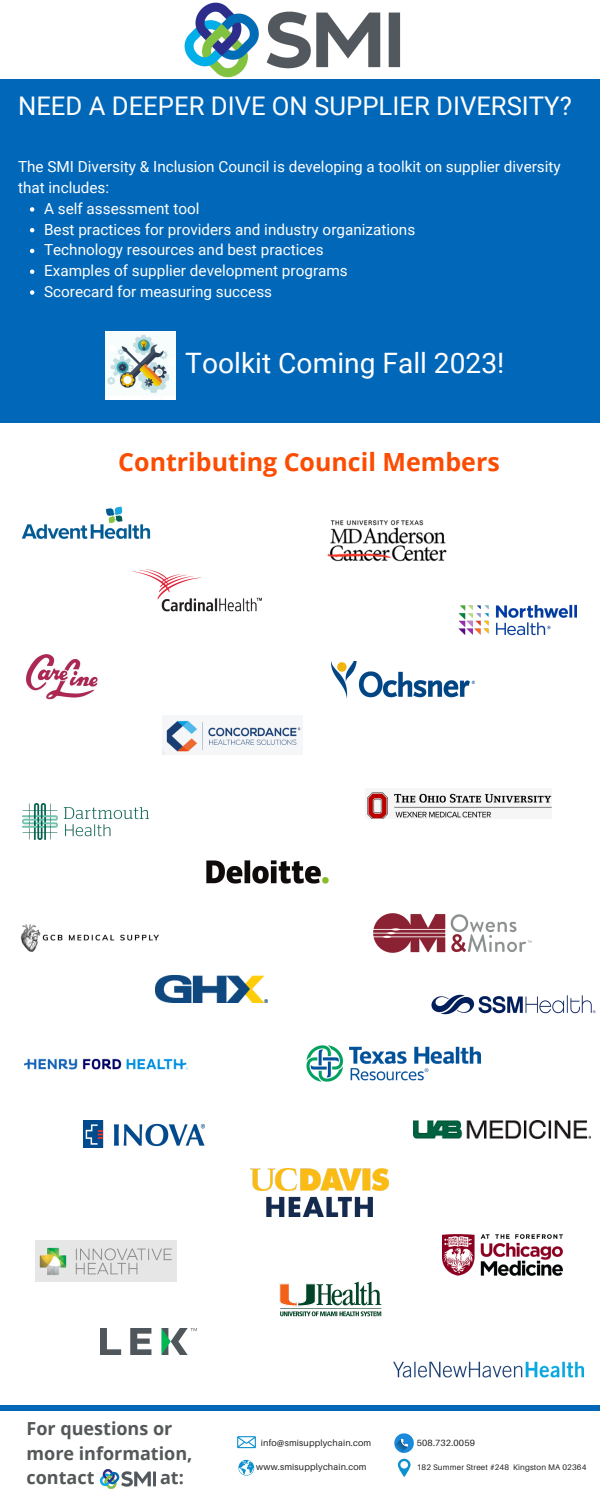
<style>
.page{position:relative;width:600px;height:1500px;background:#0067b9}
.page>*{position:absolute;margin:0;border:0;box-sizing:border-box;transform-origin:0 0}
.t1{font:28.2px "Roboto";color:#fff}
.t2{font:25.7px "Roboto";color:#fff}
.t3{font:700 25px "Open Sans";color:#fc4c02}
.t4{font:700 18px/24.8px "Open Sans";color:#545859}
.t5{font:15.3px/20.8px "Roboto";color:#fff}
.t6{font:9px "Aileron";letter-spacing:.02em;color:#222}
.t7{font:8px "Aileron";letter-spacing:.02em;color:#222}
</style>
<div class="page">
<div style="left:0;top:0;width:600px;height:79px;background:#fff"></div>
<img style="left:184px;top:2px;width:217px;height:76px">
<div style="left:0;top:1411px;width:600px;height:89px;background:#fff"></div>
<svg style="left:237px;top:1436px;width:19px;height:12px"></svg>
<svg style="left:238px;top:1460px;width:16px;height:16px"></svg>
<img style="left:100px;top:1469px;width:56px;height:20px">
<div style="left:0;top:424px;width:600px;height:981px;background:#fff"></div>
<img style="left:21px;top:506px;width:130px;height:33px">
<img style="left:132px;top:569px;width:129px;height:42px">
<img style="left:26px;top:654px;width:72px;height:46px">
<img style="left:163px;top:720px;width:138px;height:34px">
<img style="left:23px;top:803px;width:126px;height:36px">
<img style="left:206px;top:860px;width:123px;height:24px">
<img style="left:21px;top:924px;width:138px;height:28px">
<img style="left:156px;top:975px;width:112px;height:27px">
<img style="left:24px;top:1058px;width:164px;height:12px">
<img style="left:83px;top:1121px;width:122px;height:26px">
<img style="left:36px;top:1241px;width:140px;height:40px">
<img style="left:101px;top:1328px;width:96px;height:27px">
<img style="left:327px;top:520px;width:120px;height:42px">
<img style="left:459px;top:604px;width:118px;height:32px">
<img style="left:332px;top:662px;width:142px;height:37px">
<img style="left:367px;top:792px;width:184px;height:26px">
<img style="left:373px;top:913px;width:159px;height:40px">
<img style="left:431px;top:994px;width:165px;height:21px">
<img style="left:306px;top:1045px;width:174px;height:37px">
<img style="left:414px;top:1121px;width:177px;height:17px">
<img style="left:250px;top:1168px;width:138px;height:49px">
<img style="left:279px;top:1281px;width:102px;height:35px">
<img style="left:393px;top:1361px;width:191px;height:17px">
<img style="left:442px;top:1235px;width:120px;height:41px">
<svg style="left:398px;top:1459px;width:13px;height:18px"></svg>
<svg style="left:394px;top:1433px;width:20px;height:20px"></svg>
<img style="left:106px;top:331px;width:70px;height:69px">
<svg style="left:30px;top:207px;width:4px;height:5px"></svg>
<svg style="left:30px;top:228px;width:4px;height:4px"></svg>
<svg style="left:30px;top:249px;width:4px;height:4px"></svg>
<svg style="left:30px;top:269px;width:4px;height:5px"></svg>
<svg style="left:30px;top:290px;width:4px;height:5px"></svg>
<h2 class="t2" style="left:18px;top:91px;width:555px">NEED A DEEPER DIVE ON SUPPLIER DIVERSITY?</h2>
<p class="t5" style="left:18px;top:157px;width:544px">The SMI Diversity &amp; Inclusion Council is developing a toolkit on supplier diversity that includes:</p>
<p class="t5" style="left:44px;top:198px;width:373px">A self assessment tool<br>Best practices for providers and industry organizations Technology resources and best practices<br>Examples of supplier development programs Scorecard for measuring success</p>
<h1 class="t1" style="left:185px;top:346px;width:321px">Toolkit Coming Fall 2023!</h1>
<h3 class="t3" style="left:118px;top:445px;width:383px">Contributing Council Members</h3>
<p class="t4" style="left:27px;top:1416px;width:167px">For questions or more information, contact</p>
<p class="t4" style="left:160px;top:1465px;width:25px">at:</p>
<p class="t6" style="left:261px;top:1437px;width:112px">info@smisupplychain.com</p>
<p class="t6" style="left:256px;top:1461px;width:112px">www.smisupplychain.com</p>
<p class="t7" style="left:417px;top:1462px;width:171px">182 Summer Street #248 Kingston MA 02364</p>
<p class="t6" style="left:417px;top:1437px;width:60px">508.732.0059</p>
</div>
